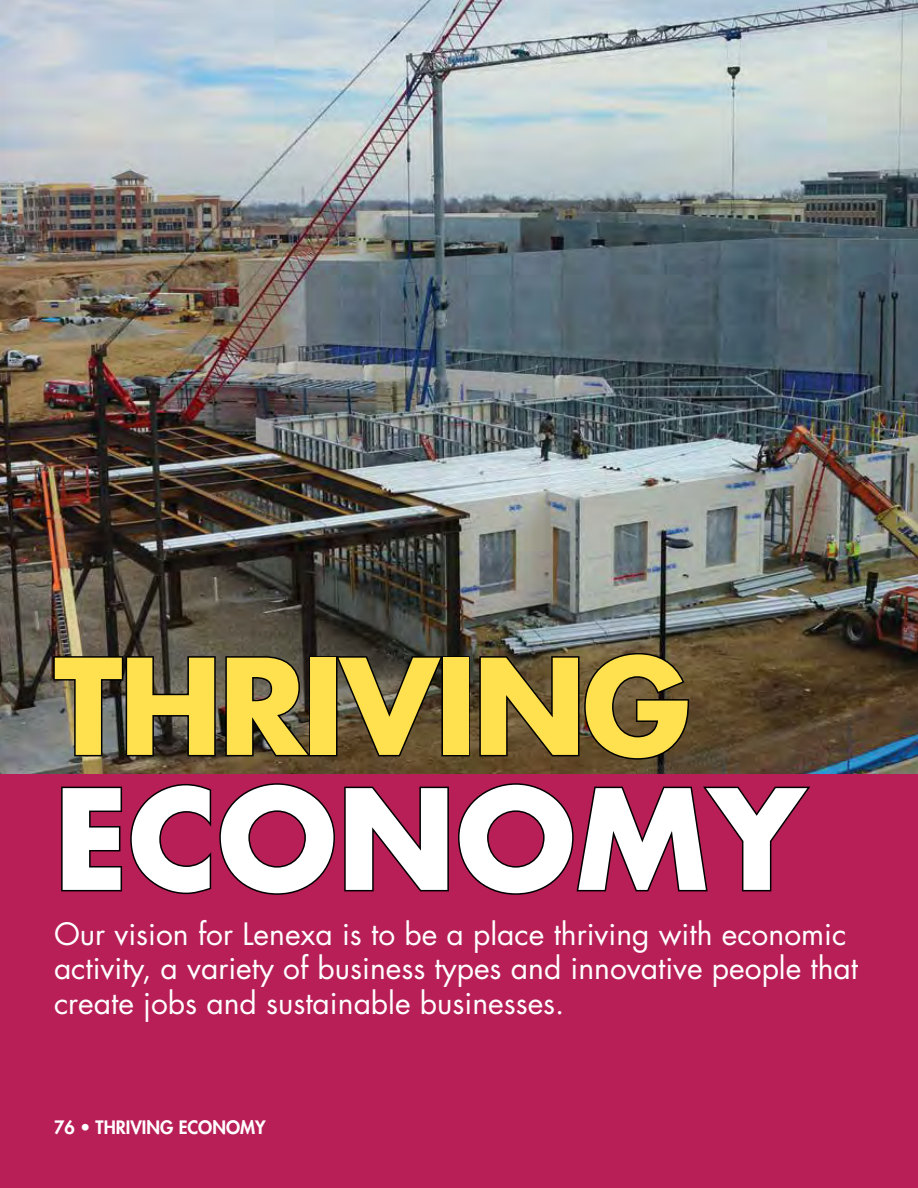
<style>
.page{position:relative;width:918px;height:1188px;background:#fff}
.page>*{position:absolute;margin:0;border:0;box-sizing:border-box;transform-origin:0 0}
.t1{font:700 135px "Futura Std";color:#fff}
.t2{font:700 129px "Futura Std";letter-spacing:-.03em;color:#ffe14f}
.t3{font:30px/34.5px "Futura Std";color:#fff}
.t4{font:800 18px "Futura Std";color:#fff}
</style>
<div class="page">
<div style="left:0;top:774px;width:918px;height:414px;background:#b81f57"></div>
<div style="left:0;top:0;width:918px;height:776px;background:#000;opacity:.1"></div>
<svg style="left:52px;top:655px;width:165px;height:103px;background:#5b574c"></svg>
<img style="left:224px;top:655px;width:90px;height:103px">
<div style="left:309px;top:656px;width:28px;height:100px;border:3px solid #000"></div>
<svg style="left:334px;top:654px;width:111px;height:104px;background:#4c4230"></svg>
<div style="left:441px;top:656px;width:29px;height:100px;border:3px solid #000"></div>
<svg style="left:478px;top:651px;width:213px;height:110px;background:#55452b"></svg>
<svg style="left:61px;top:783px;width:274px;height:112px"></svg>
<svg style="left:344px;top:786px;width:105px;height:106px"></svg>
<svg style="left:458px;top:783px;width:353px;height:112px"></svg>
<h2 class="t2" style="left:54px;top:621px;width:639px">THRIVING</h2>
<h1 class="t1" style="left:54px;top:750px;width:752px">ECONOMY</h1>
<p class="t3" style="left:54px;top:917px;width:806px">Our vision for Lenexa is to be a place thriving with economic activity, a variety of business types and innovative people that create jobs and sustainable businesses.</p>
<p class="t4" style="left:54px;top:1116px;width:213px">76 • THRIVING ECONOMY</p>
</div>
